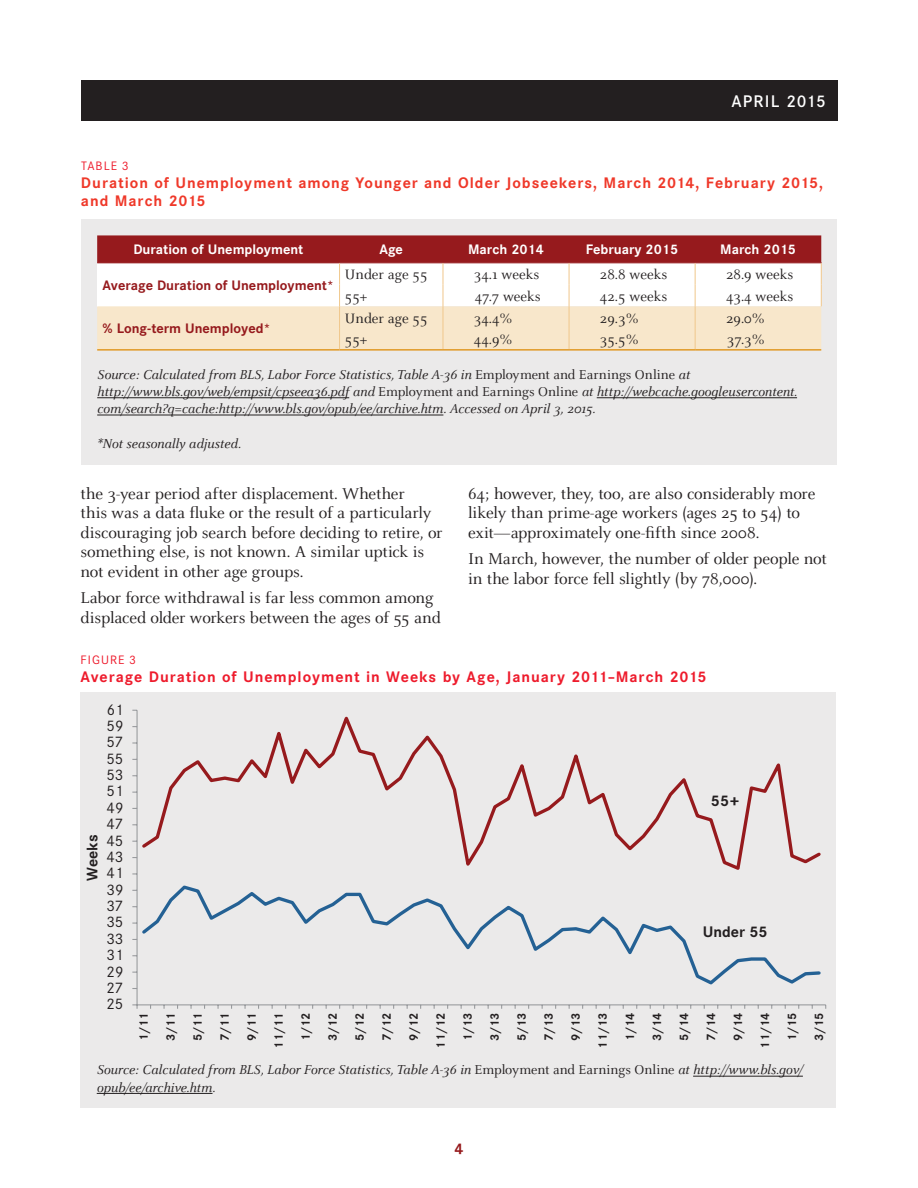
<style>
.page{position:relative;width:918px;height:1188px;background:#fff}
.page>*{position:absolute;margin:0;border:0;box-sizing:border-box;transform-origin:0 0}
.t1{font:17.25px/19.5px "Celeste Pro";letter-spacing:-.01em;color:#231f20}
.t2{font:500 16.5px "Corporate S";letter-spacing:.065em;color:#fff}
.TableText{font:15px "Celeste Pro";color:#231f20}
.TableTitle2{font:700 15px/18px "Corporate S";letter-spacing:.065em;color:#ef3829}
.CaptionLine2{font:700 15px "Corporate S";letter-spacing:.065em;color:#ee1b2c}
.t3{font:15px "Corporate S";color:#231f20}
.t4{font:700 15px "Corporate S";color:#231f20}
.t5{font:700 15px "Corporate S";color:#961a1d}
.TableSource{font:italic 14.25px/17.2px "Celeste Pro";letter-spacing:-.005em;color:#231f20}
.TableColHead{font:700 13.5px "Corporate S";color:#fff}
.TableRowHead{font:700 13.5px "Corporate S";color:#961a1d}
.t6{font:700 12px "Corporate S";letter-spacing:-.005em;color:#231f20}
.t7{font:12px "Corporate S";letter-spacing:.09em;color:#ee1b2c}
.s1{font-style:normal}
</style>
<div class="page">
<div style="left:81px;top:81px;width:756px;height:40px;background:#231f20"></div>
<div style="left:81px;top:219px;width:756px;height:246px;background:#ebeaea"></div>
<hr style="left:97px;top:397px;width:252px;height:1px;background:#231f20">
<hr style="left:597px;top:397px;width:200px;height:1px;background:#231f20">
<hr style="left:97px;top:415px;width:346px;height:1px;background:#231f20">
<hr style="left:695px;top:262px;width:127px;height:1px;background:#961a1d">
<hr style="left:97px;top:349px;width:243px;height:2px;background:#e19924">
<hr style="left:340px;top:349px;width:103px;height:2px;background:#e19924">
<hr style="left:443px;top:349px;width:126px;height:2px;background:#e19924">
<svg style="left:821px;top:263px;width:1px;height:43px"></svg>
<svg style="left:97px;top:235px;width:724px;height:115px;background:#e2bdb3"></svg>
<hr style="left:569px;top:349px;width:126px;height:2px;background:#e19924">
<svg style="left:695px;top:263px;width:1px;height:86px"></svg>
<hr style="left:695px;top:349px;width:126px;height:2px;background:#e19924">
<div style="left:81px;top:692px;width:755px;height:415px;background:#ebeaea"></div>
<hr style="left:693px;top:1076px;width:110px;height:1px;background:#231f20">
<hr style="left:97px;top:1093px;width:116px;height:1px;background:#231f20">
<hr style="left:137px;top:1004px;width:689px;height:1px;background:#989a9d">
<svg style="left:132px;top:1004px;width:6px;height:5px"></svg>
<hr style="left:137px;top:710px;width:1px;height:295px;background:#989a9d">
<svg style="left:142px;top:885px;width:679px;height:100px"></svg>
<svg style="left:142px;top:716px;width:679px;height:154px"></svg>
<p class="t2" style="left:732px;top:91px;width:96px">APRIL 2015</p>
<p class="t7" style="left:81px;top:158px;width:49px">TABLE 3</p>
<p class="TableTitle2" style="left:81px;top:174px;width:744px">Duration of Unemployment among Younger and Older Jobseekers, March 2014, February 2015, and March 2015</p>
<p class="TableColHead" style="left:133px;top:241px;width:171px">Duration of Unemployment</p>
<p class="TableColHead" style="left:379px;top:241px;width:25px">Age</p>
<p class="TableColHead" style="left:468px;top:241px;width:77px">March 2014</p>
<p class="TableColHead" style="left:586px;top:241px;width:94px">February 2015</p>
<p class="TableColHead" style="left:720px;top:241px;width:77px">March 2015</p>
<p class="TableRowHead" style="left:103px;top:277px;width:233px">Average Duration of Unemployment*</p>
<p class="TableText" style="left:345px;top:265px;width:84px">Under age 55</p>
<p class="TableText" style="left:474px;top:265px;width:67px">34.1 weeks</p>
<p class="TableText" style="left:600px;top:265px;width:69px">28.8 weeks</p>
<p class="TableText" style="left:726px;top:265px;width:69px">28.9 weeks</p>
<p class="TableText" style="left:345px;top:287px;width:24px">55+</p>
<p class="TableText" style="left:475px;top:287px;width:68px">47.7 weeks</p>
<p class="TableText" style="left:600px;top:287px;width:69px">42.5 weeks</p>
<p class="TableText" style="left:726px;top:287px;width:69px">43.4 weeks</p>
<p class="TableText" style="left:345px;top:309px;width:84px">Under age 55</p>
<p class="TableText" style="left:474px;top:309px;width:40px">34.4%</p>
<p class="TableText" style="left:600px;top:309px;width:40px">29.3%</p>
<p class="TableText" style="left:726px;top:309px;width:40px">29.0%</p>
<p class="TableText" style="left:345px;top:331px;width:24px">55+</p>
<p class="TableText" style="left:474px;top:331px;width:40px">44.9%</p>
<p class="TableText" style="left:600px;top:331px;width:40px">35.5%</p>
<p class="TableText" style="left:727px;top:331px;width:39px">37.3%</p>
<p class="TableSource" style="left:97px;top:365px;width:701px">Source: Calculated from BLS, Labor Force Statistics, Table A-36 in <span class="s1">Employment and Earnings Online</span> at http://www.bls.gov/web/empsit/cpseea36.pdf and <span class="s1">Employment and Earnings Online</span> at http://webcache.googleusercontent. com/search?q=cache:http://www.bls.gov/opub/ee/archive.htm. Accessed on April 3, 2015.</p>
<p class="TableSource" style="left:97px;top:435px;width:145px">*Not seasonally adjusted.</p>
<p class="TableRowHead" style="left:103px;top:320px;width:170px">% Long-term Unemployed*</p>
<p class="t1" style="left:81px;top:483px;width:364px">the 3-year period after displacement. Whether<br>this was a data fluke or the result of a particularly discouraging job search before deciding to retire, or something else, is not known. A similar uptick is not evident in other age groups.</p>
<p class="t1" style="left:81px;top:588px;width:362px">Labor force withdrawal is far less common among displaced older workers between the ages of 55 and</p>
<p class="t1" style="left:468px;top:483px;width:349px">64; however, they, too, are also considerably more likely than prime-age workers (ages 25 to 54) to exit—approximately one-fifth since 2008.</p>
<p class="t1" style="left:468px;top:549px;width:360px">In March, however, the number of older people not in the labor force fell slightly (by 78,000).</p>
<p class="t7" style="left:81px;top:653px;width:57px">FIGURE 3</p>
<p class="CaptionLine2" style="left:81px;top:668px;width:628px">Average Duration of Unemployment in Weeks by Age, January 2011–March 2015</p>
<p class="t3" style="left:107px;top:700px;width:18px">61</p>
<p class="t3" style="left:107px;top:717px;width:18px">59</p>
<p class="t3" style="left:107px;top:733px;width:18px">57</p>
<p class="t3" style="left:107px;top:750px;width:18px">55</p>
<p class="t4" style="left:83px;top:881px;width:48px;rotate:-90deg">Weeks</p>
<p class="t3" style="left:107px;top:766px;width:18px">53</p>
<p class="t3" style="left:107px;top:782px;width:18px">51</p>
<p class="t3" style="left:107px;top:799px;width:18px">49</p>
<p class="t3" style="left:107px;top:815px;width:18px">47</p>
<p class="t3" style="left:107px;top:831px;width:18px">45</p>
<p class="t3" style="left:107px;top:848px;width:18px">43</p>
<p class="t3" style="left:107px;top:864px;width:18px">41</p>
<p class="t3" style="left:107px;top:881px;width:18px">39</p>
<p class="t3" style="left:107px;top:897px;width:18px">37</p>
<p class="t3" style="left:107px;top:913px;width:18px">35</p>
<p class="t3" style="left:107px;top:930px;width:18px">33</p>
<p class="t3" style="left:107px;top:946px;width:18px">31</p>
<p class="t3" style="left:107px;top:963px;width:18px">29</p>
<p class="t3" style="left:107px;top:979px;width:18px">27</p>
<p class="t3" style="left:107px;top:995px;width:18px">25</p>
<p class="t4" style="left:711px;top:792px;width:31px">55+</p>
<p class="t4" style="left:703px;top:923px;width:66px">Under 55</p>
<p class="t6" style="left:136px;top:1041px;width:30px;rotate:-90deg">1/11</p>
<p class="t6" style="left:163px;top:1041px;width:30px;rotate:-90deg">3/11</p>
<p class="t6" style="left:190px;top:1041px;width:30px;rotate:-90deg">5/11</p>
<p class="t6" style="left:217px;top:1041px;width:30px;rotate:-90deg">7/11</p>
<p class="t6" style="left:244px;top:1041px;width:30px;rotate:-90deg">9/11</p>
<p class="t6" style="left:271px;top:1049px;width:37px;rotate:-90deg">11/11</p>
<p class="t6" style="left:298px;top:1041px;width:30px;rotate:-90deg">1/12</p>
<p class="t6" style="left:325px;top:1041px;width:30px;rotate:-90deg">3/12</p>
<p class="t6" style="left:352px;top:1041px;width:30px;rotate:-90deg">5/12</p>
<p class="t6" style="left:379px;top:1041px;width:30px;rotate:-90deg">7/12</p>
<p class="t6" style="left:406px;top:1041px;width:30px;rotate:-90deg">9/12</p>
<p class="t6" style="left:433px;top:1049px;width:37px;rotate:-90deg">11/12</p>
<p class="t6" style="left:460px;top:1041px;width:30px;rotate:-90deg">1/13</p>
<p class="t6" style="left:487px;top:1041px;width:30px;rotate:-90deg">3/13</p>
<p class="t6" style="left:514px;top:1041px;width:30px;rotate:-90deg">5/13</p>
<p class="t6" style="left:541px;top:1041px;width:30px;rotate:-90deg">7/13</p>
<p class="t6" style="left:568px;top:1041px;width:30px;rotate:-90deg">9/13</p>
<p class="t6" style="left:595px;top:1049px;width:37px;rotate:-90deg">11/13</p>
<p class="t6" style="left:623px;top:1041px;width:30px;rotate:-90deg">1/14</p>
<p class="t6" style="left:650px;top:1041px;width:30px;rotate:-90deg">3/14</p>
<p class="t6" style="left:677px;top:1041px;width:30px;rotate:-90deg">5/14</p>
<p class="t6" style="left:704px;top:1041px;width:30px;rotate:-90deg">7/14</p>
<p class="t6" style="left:731px;top:1041px;width:30px;rotate:-90deg">9/14</p>
<p class="t6" style="left:758px;top:1049px;width:37px;rotate:-90deg">11/14</p>
<p class="t6" style="left:785px;top:1041px;width:30px;rotate:-90deg">1/15</p>
<p class="t6" style="left:812px;top:1041px;width:30px;rotate:-90deg">3/15</p>
<p class="TableSource" style="left:97px;top:1061px;width:708px">Source: Calculated from BLS, Labor Force Statistics, Table A-36 in <span class="s1">Employment and Earnings Online</span> at http://www.bls.gov/ opub/ee/archive.htm.</p>
<p class="t5" style="left:454px;top:1139px;width:11px">4</p>
</div>
